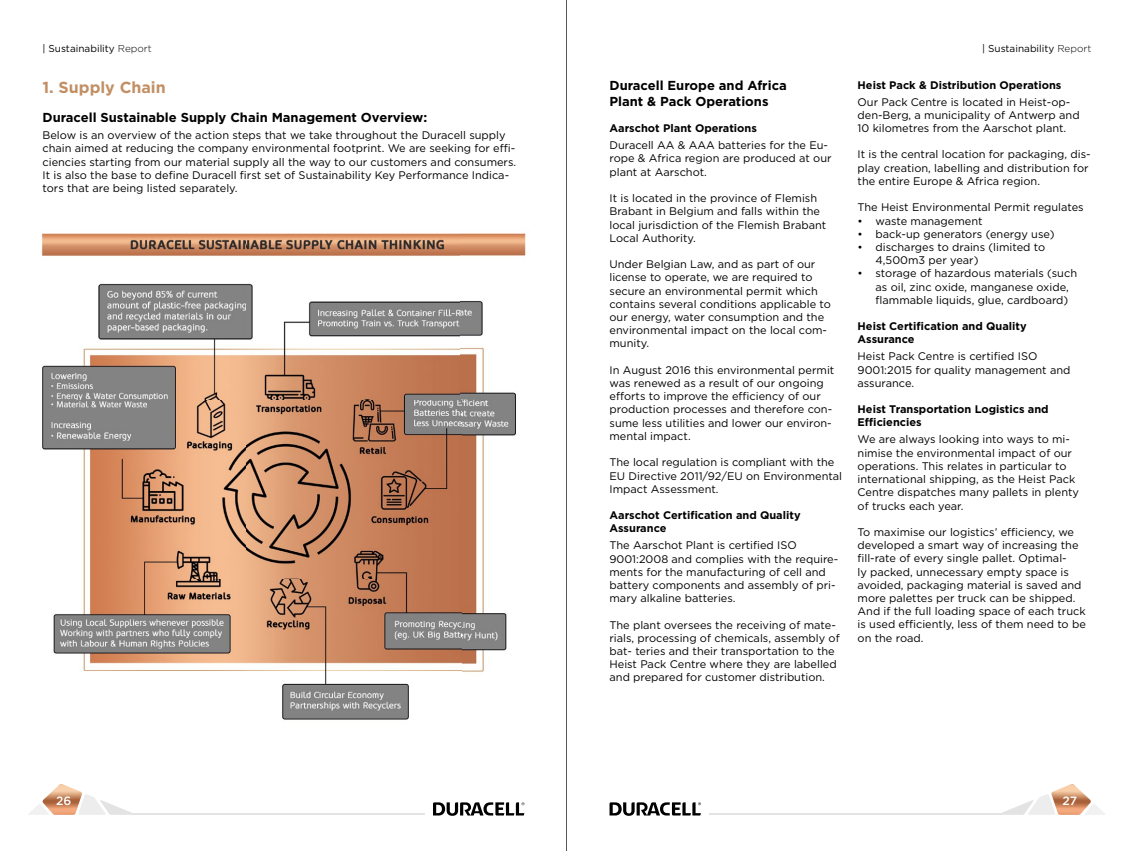
<style>
.page{position:relative;width:1134px;height:851px;background:#fff}
.page>*{position:absolute;margin:0;border:0;box-sizing:border-box;transform-origin:0 0}
.t1{font:700 16px "Gotham";color:#c28f64}
.t2{font:700 13px/15.6px "Gotham";color:#000}
.t3{font:500 12px "Gotham";color:#fff}
.t4{font:11px/13.2px "Gotham";color:#000}
.t5{font:700 11px/13.2px "Gotham";color:#000}
.t6{font:10px "Gotham";color:#000}
.s1{font-weight:300}
</style>
<div class="page">
<svg style="left:29px;top:784px;width:103px;height:30px"></svg>
<svg style="left:1001px;top:783px;width:104px;height:31px"></svg>
<svg style="left:433px;top:802px;width:91px;height:13px"></svg>
<svg style="left:609px;top:802px;width:92px;height:13px"></svg>
<hr style="left:709px;top:813px;width:292px;height:1px;background:#e3e3e3">
<hr style="left:132px;top:813px;width:293px;height:1px;background:#e3e3e3">
<img style="left:41px;top:233px;width:485px;height:487px">
<hr style="left:567px;top:0;width:1px;height:850px;background:#575756">
<p class="t6" style="left:43px;top:42px;width:111px">| Sustainability <span class="s1">Report</span></p>
<p class="t6" style="left:982px;top:42px;width:111px">| Sustainability <span class="s1">Report</span></p>
<h1 class="t1" style="left:43px;top:77px;width:125px">1. Supply Chain</h1>
<p class="t2" style="left:43px;top:110px;width:386px">Duracell Sustainable Supply Chain Management Overview:</p>
<p class="t4" style="left:43px;top:128px;width:475px">Below is an overview of the action steps that we take throughout the Duracell supply chain aimed at reducing the company environmental footprint. We are seeking for effi&shy;ciencies starting from our material supply all the way to our customers and consumers.<br>It is also the base to define Duracell first set of Sustainability Key Performance Indica&shy;tors that are being listed separately.</p>
<p class="t5" style="left:857px;top:78px;width:205px">Heist Pack &amp; Distribution Operations</p>
<p class="t4" style="left:857px;top:95px;width:224px">Our Pack Centre is located in Heist-op&shy;den-Berg, a municipality of Antwerp and<br>10 kilometres from the Aarschot plant.</p>
<p class="t4" style="left:857px;top:148px;width:235px">It is the central location for packaging, dis&shy;play creation, labelling and distribution for the entire Europe &amp; Africa region.</p>
<p class="t4" style="left:857px;top:200px;width:228px">The Heist Environmental Permit regulates</p>
<p class="t4" style="left:857px;top:214px;width:127px">• waste management</p>
<p class="t4" style="left:857px;top:227px;width:198px">• back-up generators (energy use)</p>
<p class="t4" style="left:875px;top:240px;width:171px;text-indent:-18px">• discharges to drains (limited to<br>4,500m3 per year)</p>
<p class="t4" style="left:875px;top:266px;width:203px;text-indent:-18px">• storage of hazardous materials (such as oil, zinc oxide, manganese oxide, flammable liquids, glue, cardboard)</p>
<p class="t5" style="left:857px;top:319px;width:171px">Heist Certification and Quality<br>Assurance</p>
<p class="t4" style="left:857px;top:349px;width:214px">Heist Pack Centre is certified ISO<br>9001:2015 for quality management and assurance.</p>
<p class="t5" style="left:857px;top:402px;width:193px">Heist Transportation Logistics and<br>Efficiencies</p>
<p class="t4" style="left:857px;top:432px;width:223px">We are always looking into ways to mi&shy;nimise the environmental impact of our operations. This relates in particular to international shipping, as the Heist Pack Centre dispatches many pallets in plenty of trucks each year.</p>
<p class="t4" style="left:857px;top:525px;width:230px">To maximise our logistics’ efficiency, we developed a smart way of increasing the fill-rate of every single pallet. Optimal-<br>ly packed, unnecessary empty space is avoided, packaging material is saved and more palettes per truck can be shipped.<br>And if the full loading space of each truck is used efficiently, less of them need to be on the road.</p>
<p class="t2" style="left:609px;top:78px;width:179px">Duracell Europe and Africa<br>Plant &amp; Pack Operations</p>
<p class="t5" style="left:609px;top:122px;width:149px">Aarschot Plant Operations</p>
<p class="t4" style="left:609px;top:138px;width:224px">Duracell AA &amp; AAA batteries for the Eu&shy;rope &amp; Africa region are produced at our plant at Aarschot.</p>
<p class="t4" style="left:609px;top:191px;width:218px">It is located in the province of Flemish Brabant in Belgium and falls within the local jurisdiction of the Flemish Brabant Local Authority.</p>
<p class="t4" style="left:609px;top:257px;width:223px">Under Belgian Law, and as part of our license to operate, we are required to secure an environmental permit which contains several conditions applicable to our energy, water consumption and the environmental impact on the local com&shy;munity.</p>
<p class="t4" style="left:609px;top:363px;width:226px">In August 2016 this environmental permit was renewed as a result of our ongoing efforts to improve the efficiency of our production processes and therefore con&shy;sume less utilities and lower our environ&shy;mental impact.</p>
<p class="t4" style="left:609px;top:455px;width:234px">The local regulation is compliant with the<br>EU Directive 2011/92/EU on Environmental<br>Impact Assessment.</p>
<p class="t5" style="left:609px;top:508px;width:193px">Aarschot Certification and Quality<br>Assurance</p>
<p class="t4" style="left:609px;top:538px;width:230px">The Aarschot Plant is certified ISO 9001:2008 and complies with the require&shy;ments for the manufacturing of cell and battery components and assembly of pri&shy;mary alkaline batteries.</p>
<p class="t4" style="left:609px;top:617px;width:232px">The plant oversees the receiving of mate&shy;rials, processing of chemicals, assembly of bat- teries and their transportation to the Heist Pack Centre where they are labelled and prepared for customer distribution.</p>
<p class="t3" style="left:56px;top:792px;width:17px">26</p>
<p class="t3" style="left:1062px;top:792px;width:16px">27</p>
</div>
